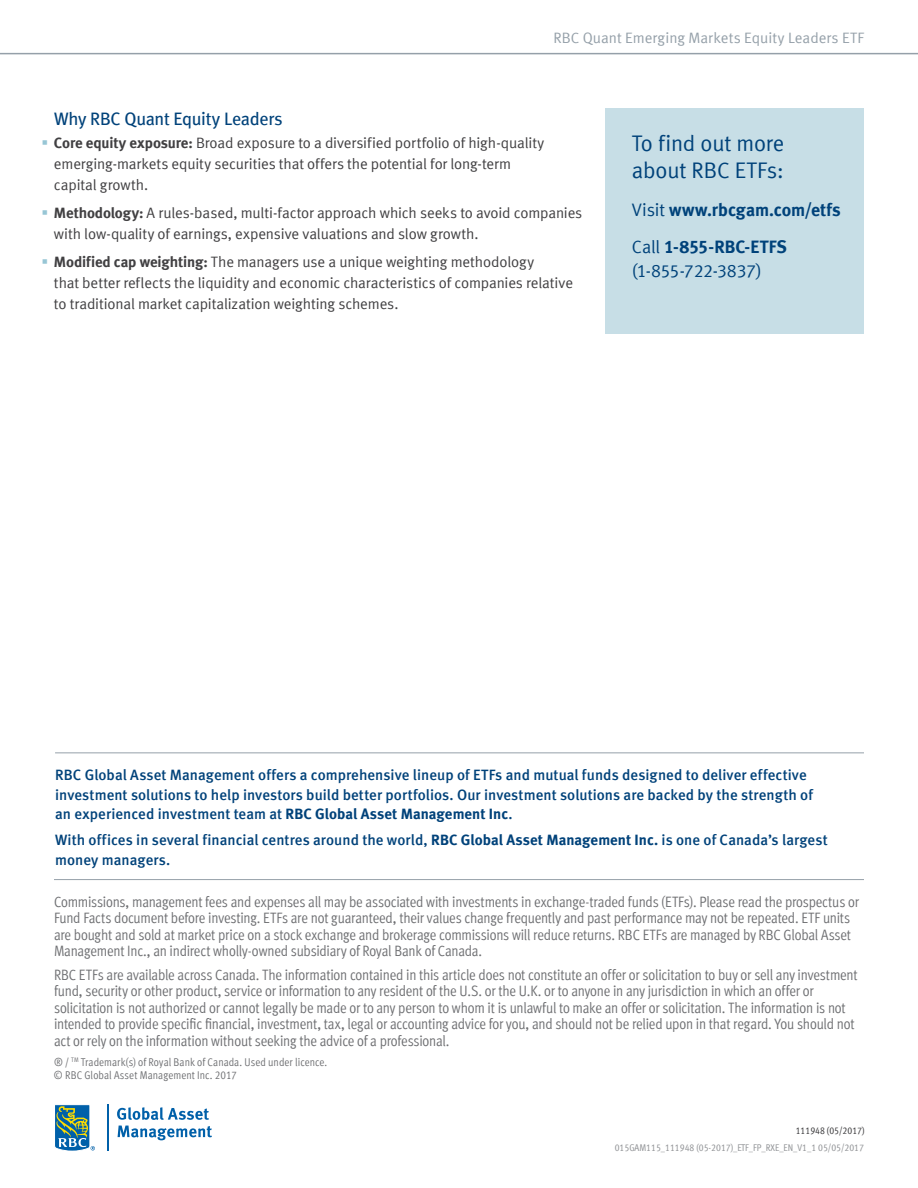
<style>
.page{position:relative;width:918px;height:1188px;background:#fff}
.page>*{position:absolute;margin:0;border:0;box-sizing:border-box;transform-origin:0 0}
.t1{font:22.5px/27px "Meta Normal LF";letter-spacing:-.005em;color:#00427a}
.t2{font:18px/37.5px "Meta Bold LF";color:#00427a}
.t3{font:18px "Meta Book LF";letter-spacing:-.015em;color:#00427a}
.t4{font:18px "Meta Normal LF";letter-spacing:-.02em;color:#00427a}
.t5{font:15px/16.5px "Meta Cond Normal LF";letter-spacing:-.015em;color:#6d6e71}
.t6{font:15px/21px "Meta Normal LF";letter-spacing:-.01em;color:#414042}
.t7{font:15px/19.5px "Meta Medium LF";letter-spacing:.005em;color:#00427a}
.t8{font:15px "Meta Normal LF";letter-spacing:.005em;color:#95a0a9}
.t9{font:11.25px/13.5px "Meta Cond Normal LF";letter-spacing:.005em;color:#6d6e71}
.t10{font:9.75px "Meta Cond Book LF";color:#939598}
.t11{font:9.75px "Meta Cond Book LF";color:#414042}
.s1{color:#97c6d5}
.s2{font-family:"Meta Bold LF"}
.s3{font-family:"Meta Normal LF"}
</style>
<div class="page">
<svg style="left:55px;top:1104px;width:40px;height:47px"></svg>
<hr style="left:108px;top:1105px;width:1px;height:46px;background:#0060a9">
<svg style="left:117px;top:1107px;width:92px;height:13px"></svg>
<svg style="left:118px;top:1126px;width:94px;height:14px"></svg>
<hr style="left:54px;top:879px;width:810px;height:1px;background:#95a0a9">
<hr style="left:0;top:53px;width:918px;height:1px;background:#95a0a9">
<hr style="left:55px;top:752px;width:809px;height:1px;background:#95a0a9">
<div style="left:606px;top:108px;width:258px;height:225px;background:#c7dee6"></div>
<p class="t8" style="left:553px;top:29px;width:312px">RBC Quant Emerging Markets Equity Leaders ETF</p>
<p class="t3" style="left:54px;top:108px;width:230px">Why RBC Quant Equity Leaders</p>
<p class="t6" style="left:54px;top:133px;width:492px;text-indent:-12px"><span class="s1">▪</span> <span class="s2">Core equity exposure:</span> Broad exposure to a diversified portfolio of high-quality emerging-markets equity securities that offers the potential for long-term capital growth.</p>
<p class="t6" style="left:54px;top:202px;width:530px;text-indent:-12px"><span class="s1">▪</span> <span class="s2">Methodology:</span> A rules-based, multi-factor approach which seeks to avoid companies with low-quality of earnings, expensive valuations and slow growth.</p>
<p class="t6" style="left:54px;top:251px;width:521px;text-indent:-12px"><span class="s1">▪</span> <span class="s2">Modified cap weighting:</span> The managers use a unique weighting methodology<br>that better reflects the liquidity and economic characteristics of companies relative to traditional market capitalization weighting schemes.</p>
<h1 class="t1" style="left:632px;top:130px;width:154px">To find out more about RBC ETFs:</h1>
<p class="t2" style="left:632px;top:191px;width:210px"><span class="s3">Visit</span> www.rbcgam.com/etfs<br><span class="s3">Call</span> 1-855-RBC-ETFS</p>
<p class="t4" style="left:632px;top:261px;width:131px">(1-855-722-3837)</p>
<p class="t7" style="left:55px;top:765px;width:759px">RBC Global Asset Management offers a comprehensive lineup of ETFs and mutual funds designed to deliver effective investment solutions to help investors build better portfolios. Our investment solutions are backed by the strength of an experienced investment team at <span class="s2">RBC Global Asset Management Inc</span>.</p>
<p class="t7" style="left:55px;top:830px;width:774px">With offices in several financial centres around the world, <span class="s2">RBC Global Asset Management Inc.</span> is one of Canada’s largest money managers.</p>
<p class="t5" style="left:54px;top:893px;width:807px">Commissions, management fees and expenses all may be associated with investments in exchange-traded funds (ETFs). Please read the prospectus or Fund Facts document before investing. ETFs are not guaranteed, their values change frequently and past performance may not be repeated. ETF units are bought and sold at market price on a stock exchange and brokerage commissions will reduce returns. RBC ETFs are managed by RBC Global Asset Management Inc., an indirect wholly-owned subsidiary of Royal Bank of Canada.</p>
<p class="t5" style="left:54px;top:966px;width:805px">RBC ETFs are available across Canada. The information contained in this article does not constitute an offer or solicitation to buy or sell any investment fund, security or other product, service or information to any resident of the U.S. or the U.K. or to anyone in any jurisdiction in which an offer or solicitation is not authorized or cannot legally be made or to any person to whom it is unlawful to make an offer or solicitation. The information is not intended to provide specific financial, investment, tax, legal or accounting advice for you, and should not be relied upon in that regard. You should not act or rely on the information without seeking the advice of a professional.</p>
<p class="t9" style="left:54px;top:1055px;width:275px">® / <sup>TM</sup> Trademark(s) of Royal Bank of Canada. Used under licence. © RBC Global Asset Management Inc. 2017</p>
<p class="t11" style="left:796px;top:1125px;width:70px">111948 (05/2017)</p>
<p class="t10" style="left:615px;top:1142px;width:251px">015GAM115_111948 (05-2017)_ETF_FP_RXE_EN_v1_1 05/05/2017</p>
</div>
